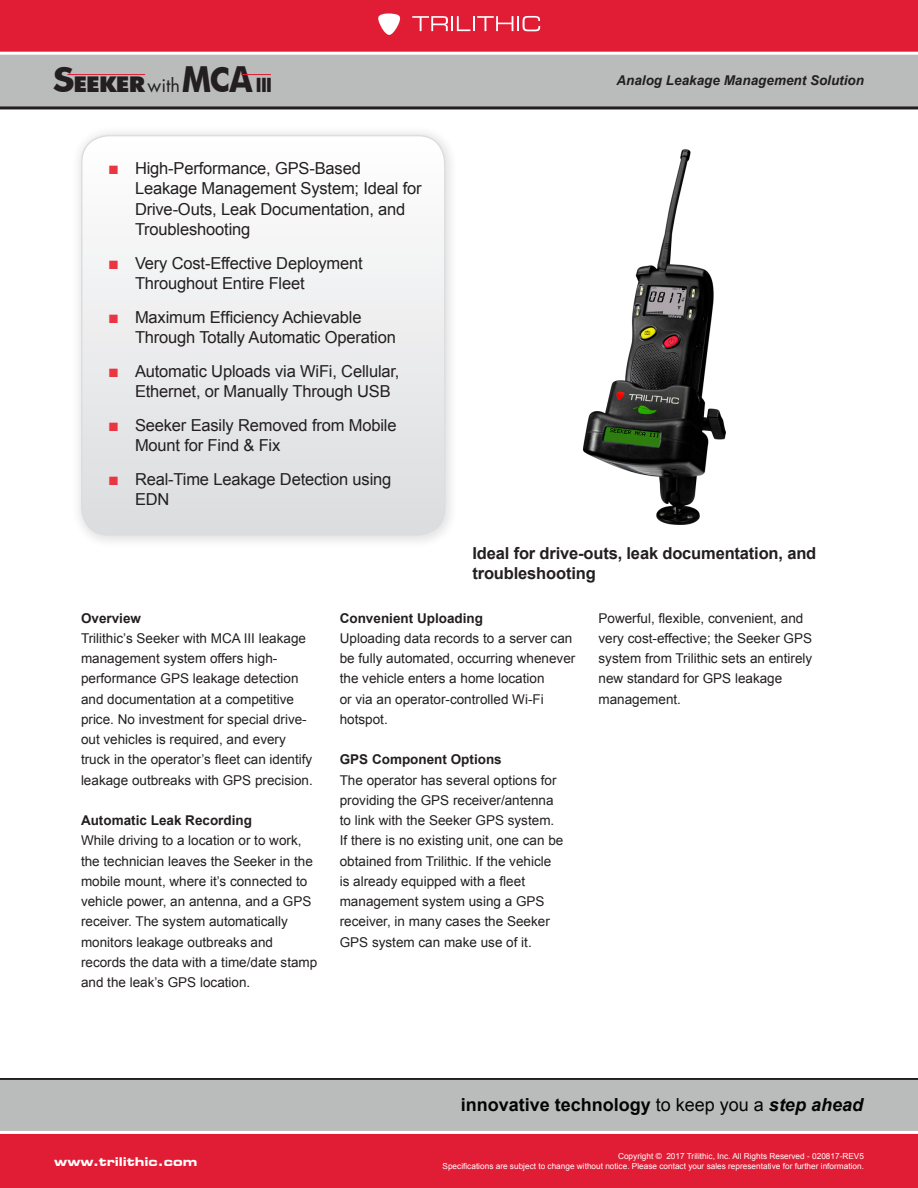
<style>
.page{position:relative;width:918px;height:1188px;background:#fff}
.page>*{position:absolute;margin:0;border:0;box-sizing:border-box;transform-origin:0 0}
.t1{font:900 21.6px "Futura BT";color:#231f20;scale:1.05 1}
.t2{font:700 18px "Arial";color:#040503}
.t3{font:16.5px/20.2px "Arial";letter-spacing:-.01em;color:#231f20}
.Body_Head{font:700 16.5px/19.8px "Arial";letter-spacing:-.01em;color:#231f20}
.Body_Copy{font:13.5px/20.2px "Arial";color:#231f20}
.Body_Copy-2{font:700 13.5px "Arial";color:#231f20}
.t4{font:italic 700 13.5px "Arial";color:#231f20}
.t5{font:700 expanded 12px "Square 721 BT";color:#fff}
.t6{font:8.25px/9.6px "Arial";color:#fff;text-align:right}
.s1{font-weight:700;font-size:34.2px}
.s2{font-family:"Futura";font-weight:400;font-size:18.15px}
.s3{font-weight:700;font-size:35.85px}
.s4{font-weight:700;font-size:19.65px}
.s5{font-size:18px;color:#ea3641}
.s6{font-weight:400}
.s7{font-style:italic}
</style>
<div class="page">
<div style="left:0;top:0;width:918px;height:54px;background:#e11d36"></div>
<div style="left:0;top:54px;width:918px;height:54px;background:#babbbb"></div>
<hr style="left:0;top:52px;width:918px;height:3px;background:#fff">
<hr style="left:0;top:106px;width:918px;height:3px;background:#231f20">
<svg style="left:412px;top:16px;width:128px;height:15px"></svg>
<svg style="left:378px;top:13px;width:23px;height:22px"></svg>
<div style="left:0;top:1132px;width:918px;height:56px;background:#e11d36"></div>
<div style="left:0;top:1078px;width:918px;height:54px;background:#babbbb"></div>
<hr style="left:0;top:1131px;width:918px;height:3px;background:#fff">
<hr style="left:0;top:1078px;width:918px;height:2px;background:#231f20">
<hr style="left:67px;top:74px;width:78px;height:1px;background:#e11d36">
<hr style="left:241px;top:74px;width:30px;height:1px;background:#e11d36">
<div style="left:71px;top:125px;width:388px;height:424px;background:#231f20;opacity:.12"></div>
<svg style="left:82px;top:136px;width:363px;height:399px"></svg>
<div style="left:81px;top:135px;width:365px;height:401px;border:2px solid #dcdddf;border-radius:27px"></div>
<img style="left:584px;top:150px;width:141px;height:375px">
<h1 class="t1" style="left:53px;top:71px;width:211px"><span class="s1">S</span>EEK ER<span class="s2">with</span><span class="s3">M</span><span class="s1">C</span><span class="s3">A</span> <span class="s4">III</span></h1>
<p class="t3" style="left:135px;top:158px;width:288px;text-indent:-27px"><span class="s5">■</span> High-Performance, GPS-Based<br>Leakage Management System; Ideal for<br>Drive-Outs, Leak Documentation, and<br>Troubleshooting</p>
<p class="t3" style="left:135px;top:253px;width:229px;text-indent:-27px"><span class="s5">■</span> Very Cost-Effective Deployment<br>Throughout Entire Fleet</p>
<p class="t3" style="left:135px;top:307px;width:262px;text-indent:-27px"><span class="s5">■</span> Maximum Efficiency Achievable<br>Through Totally Automatic Operation</p>
<p class="t3" style="left:135px;top:361px;width:266px;text-indent:-27px"><span class="s5">■</span> Automatic Uploads via WiFi, Cellular,<br>Ethernet, or Manually Through USB</p>
<p class="t3" style="left:135px;top:415px;width:263px;text-indent:-27px"><span class="s5">■</span> Seeker Easily Removed from Mobile<br>Mount for Find &amp; Fix</p>
<p class="t3" style="left:135px;top:469px;width:258px;text-indent:-27px"><span class="s5">■</span> Real-Time Leakage Detection using<br>EDN</p>
<p class="t4" style="left:616px;top:71px;width:249px">Analog Leakage Management Solution</p>
<p class="Body_Head" style="left:472px;top:544px;width:345px">Ideal for drive-outs, leak documentation, and troubleshooting</p>
<p class="Body_Copy-2" style="left:81px;top:608px;width:62px">Overview</p>
<p class="Body_Copy" style="left:81px;top:628px;width:233px">Trilithic’s Seeker with MCA III leakage management system offers high&shy;performance GPS leakage detection and documentation at a competitive price. No investment for special drive&shy;out vehicles is required, and every truck in the operator’s fleet can identify leakage outbreaks with GPS precision.</p>
<p class="Body_Copy-2" style="left:81px;top:811px;width:173px">Automatic Leak Recording</p>
<p class="Body_Copy" style="left:81px;top:830px;width:238px">While driving to a location or to work, the technician leaves the Seeker in the mobile mount, where it’s connected to vehicle power, an antenna, and a GPS receiver. The system automatically monitors leakage outbreaks and records the data with a time/date stamp and the leak’s GPS location.</p>
<p class="Body_Copy-2" style="left:340px;top:608px;width:145px">Convenient Uploading</p>
<p class="Body_Copy" style="left:340px;top:628px;width:237px">Uploading data records to a server can be fully automated, occurring whenever the vehicle enters a home location<br>or via an operator-controlled Wi-Fi hotspot.</p>
<p class="Body_Copy-2" style="left:340px;top:750px;width:164px">GPS Component Options</p>
<p class="Body_Copy" style="left:340px;top:770px;width:225px">The operator has several options for providing the GPS receiver/antenna to link with the Seeker GPS system.<br>If there is no existing unit, one can be obtained from Trilithic. If the vehicle is already equipped with a fleet management system using a GPS receiver, in many cases the Seeker GPS system can make use of it.</p>
<p class="Body_Copy" style="left:598px;top:608px;width:215px">Powerful, flexible, convenient, and very cost-effective; the Seeker GPS system from Trilithic sets an entirely new standard for GPS leakage management.</p>
<h2 class="t2" style="left:461px;top:1093px;width:404px">innovative technology <span class="s6">to keep you a</span> <span class="s7">step ahead</span></h2>
<p class="t5" style="left:54px;top:1155px;width:145px">www.trilithic.com</p>
<p class="t6" style="left:443px;top:1152px;width:423px">Copyright © 2017 Trilithic, Inc. All Rights Reserved - 020817-REV5<br>Specifications are subject to change without notice. Please contact your sales representative for further information.</p>
</div>
